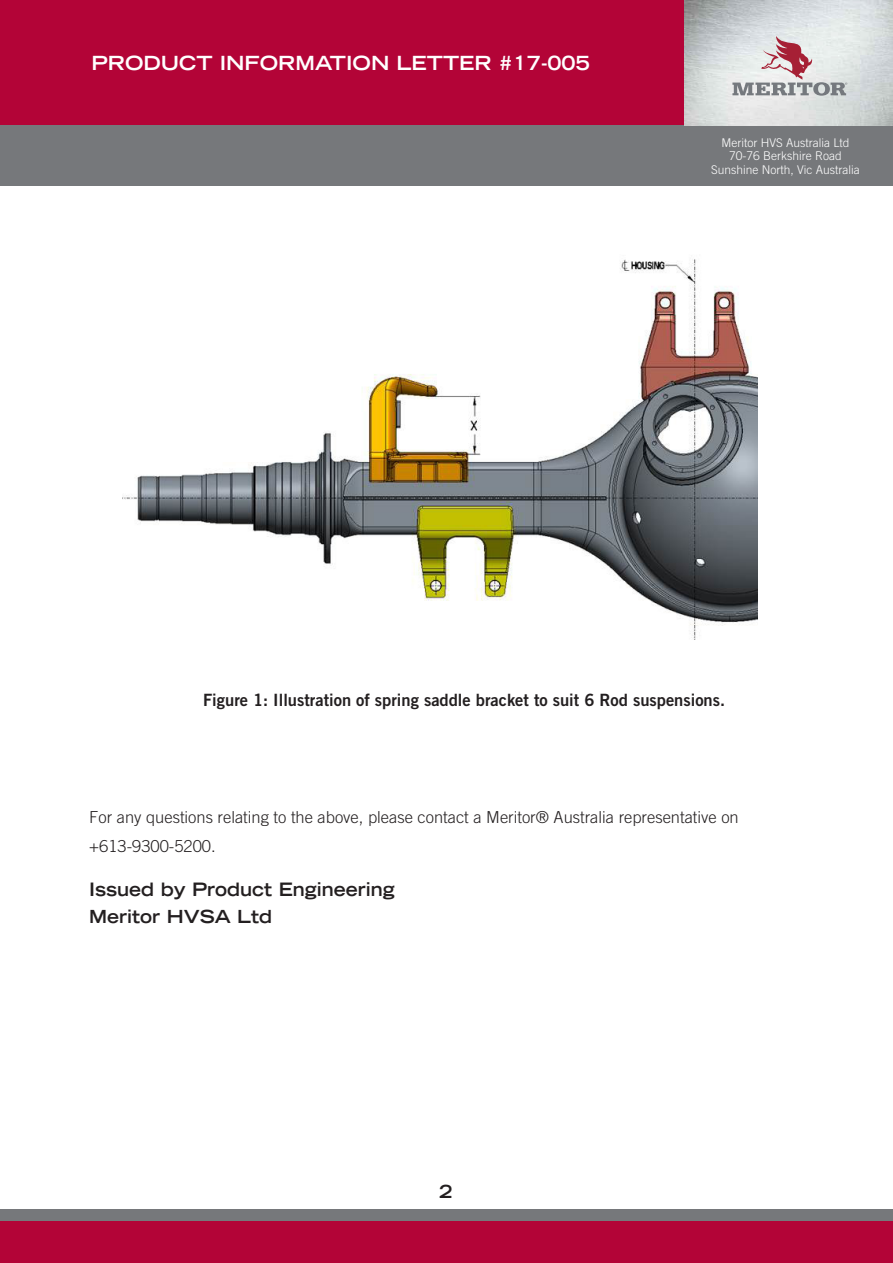
<style>
.page{position:relative;width:893px;height:1263px;background:#fff}
.page>*{position:absolute;margin:0;border:0;box-sizing:border-box;transform-origin:0 0}
.t1{font:700 expanded 19.5px "Trade Gothic LT Std";color:#fff}
.t2{font:700 expanded 18.45px "Trade Gothic LT Std";color:#231f20}
.t3{font:700 expanded 18px "Trade Gothic LT Std";color:#231f20}
.t4{font:16.95px "Trade Gothic LT Std Bd 2";color:#231f20}
.t5{font:300 16.5px "Trade Gothic LT Std";color:#231f20}
.t6{font:300 12px "Trade Gothic LT Std";color:#fff}
</style>
<div class="page">
<div style="left:0;top:0;width:685px;height:125px;background:#b30437"></div>
<div style="left:0;top:125px;width:893px;height:61px;background:#76787b"></div>
<div style="left:0;top:1220px;width:893px;height:43px;background:#b30437"></div>
<div style="left:0;top:1209px;width:893px;height:11px;background:#76787b"></div>
<img style="left:685px;top:0;width:208px;height:125px">
<svg style="left:732px;top:36px;width:115px;height:60px"></svg>
<img style="left:123px;top:259px;width:634px;height:380px">
<p class="t1" style="left:91px;top:51px;width:500px">PRODUCT INFORMATION LETTER #17-005</p>
<p class="t6" style="left:722px;top:135px;width:130px">Meritor HVS Australia Ltd</p>
<p class="t6" style="left:729px;top:149px;width:114px">70-76 Berkshire Road</p>
<p class="t6" style="left:711px;top:162px;width:150px">Sunshine North, Vic Australia</p>
<p class="t4" style="left:203px;top:689px;width:523px">Figure 1: Illustration of spring saddle bracket to suit 6 Rod suspensions.</p>
<p class="t5" style="left:89px;top:808px;width:651px">For any questions relating to the above, please contact a Meritor® Australia representative on</p>
<p class="t5" style="left:89px;top:836px;width:128px">+613-9300-5200.</p>
<p class="t2" style="left:89px;top:878px;width:307px">Issued by Product Engineering</p>
<p class="t3" style="left:89px;top:905px;width:184px">Meritor HVSA Ltd</p>
<p class="t3" style="left:439px;top:1180px;width:14px">2</p>
</div>
